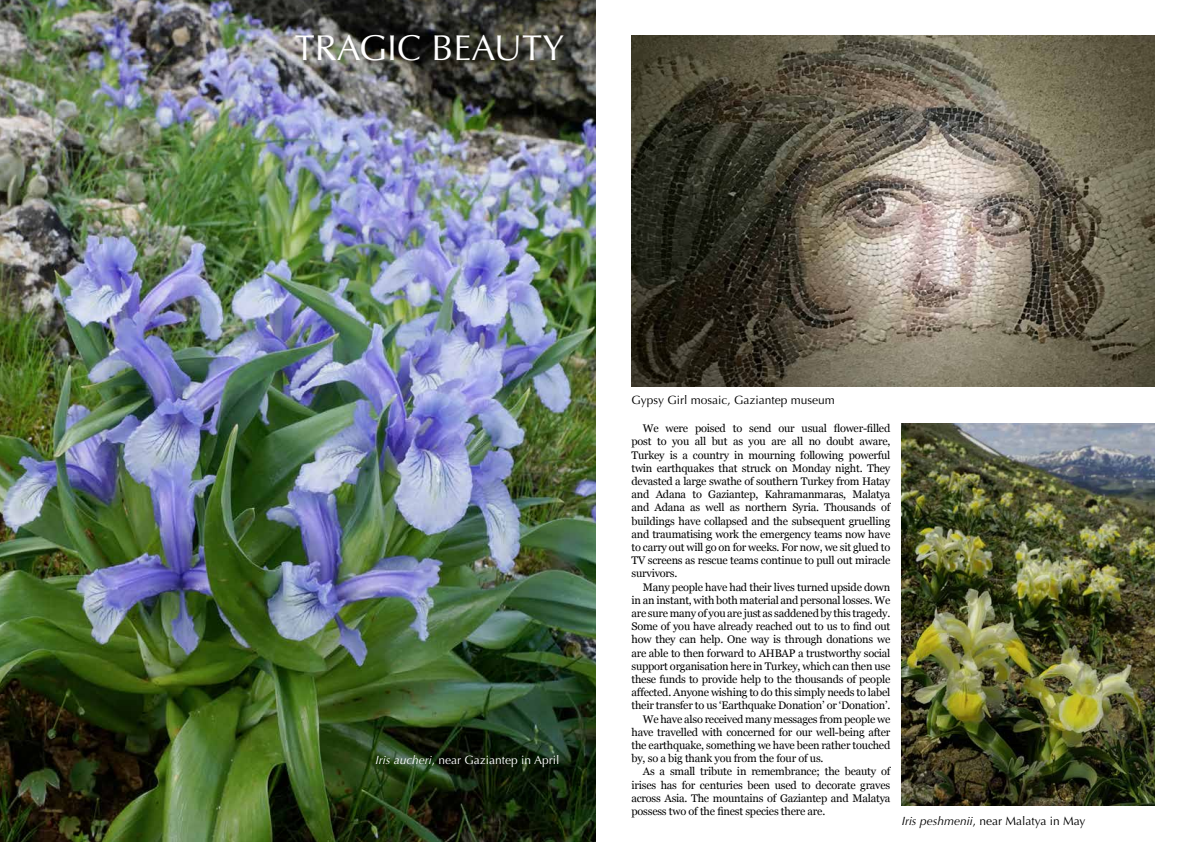
<style>
.page{position:relative;width:1191px;height:842px;background:#fff}
.page>*{position:absolute;margin:0;border:0;box-sizing:border-box;transform-origin:0 0}
.t1{font:36px "Optima";color:#fff}
.t2{font:12px "Optima";color:#000}
.t3{font:12px "Optima";color:#fff}
.t4{font:11px/13.2px "Georgia";letter-spacing:-.02em;color:#000;text-align:justify}
.s1{font-style:italic}
</style>
<div class="page">
<img style="left:0;top:0;width:595px;height:842px">
<img style="left:631px;top:36px;width:524px;height:351px">
<img style="left:901px;top:424px;width:254px;height:382px">
<h1 class="t1" style="left:295px;top:27px;width:271px">TRAGIC BEAUTY</h1>
<p class="t3" style="left:375px;top:753px;width:185px"><span class="s1">Iris aucheri</span>, near Gaziantep in April</p>
<p class="t2" style="left:631px;top:393px;width:205px">Gypsy Girl mosaic, Gaziantep museum</p>
<p class="t4" style="left:631px;top:421px;width:260px;text-indent:11px">We were poised to send our usual flower-filled post to you all but as you are all no doubt aware, Turkey is a country in mourning following powerful twin earthquakes that struck on Monday night. They devasted a large swathe of southern Turkey from Hatay and Adana to Gaziantep, Kahramanmaras, Malatya and Adana as well as northern Syria. Thousands of buildings have collapsed and the subsequent gruelling and traumatising work the emergency teams now have to carry out will go on for weeks. For now, we sit glued to TV screens as rescue teams continue to pull out miracle survivors.</p>
<p class="t4" style="left:643px;top:580px;width:249px">Many people have had their lives turned upside down</p>
<p class="t4" style="left:631px;top:593px;width:260px">in an instant, with both material and personal losses. We</p>
<p class="t4" style="left:631px;top:606px;width:260px">are sure many of you are just as saddened by this tragedy.</p>
<p class="t4" style="left:631px;top:619px;width:260px">Some of you have already reached out to us to find out</p>
<p class="t4" style="left:631px;top:632px;width:260px">how they can help. One way is through donations we</p>
<p class="t4" style="left:631px;top:646px;width:260px">are able to then forward to AHBAP a trustworthy social</p>
<p class="t4" style="left:631px;top:659px;width:260px">support organisation here in Turkey, which can then use</p>
<p class="t4" style="left:631px;top:672px;width:260px">these funds to provide help to the thousands of people</p>
<p class="t4" style="left:631px;top:685px;width:260px">affected. Anyone wishing to do this simply needs to label</p>
<p class="t4" style="left:631px;top:698px;width:260px">their transfer to us ‘Earthquake Donation’ or ‘Donation’.</p>
<p class="t4" style="left:643px;top:712px;width:249px">We have also received many messages from people we</p>
<p class="t4" style="left:631px;top:725px;width:260px">have travelled with concerned for our well-being after</p>
<p class="t4" style="left:631px;top:738px;width:260px">the earthquake, something we have been rather touched</p>
<p class="t4" style="left:631px;top:751px;width:193px">by, so a big thank you from the four of us.</p>
<p class="t4" style="left:643px;top:764px;width:249px">As a small tribute in remembrance; the beauty of</p>
<p class="t4" style="left:631px;top:778px;width:260px">irises has for centuries been used to decorate graves</p>
<p class="t4" style="left:631px;top:791px;width:260px">across Asia. The mountains of Gaziantep and Malatya</p>
<p class="t4" style="left:631px;top:804px;width:195px">possess two of the finest species there are.</p>
<p class="t2" style="left:901px;top:814px;width:185px"><span class="s1">Iris peshmenii</span>, near Malatya in May</p>
</div>
